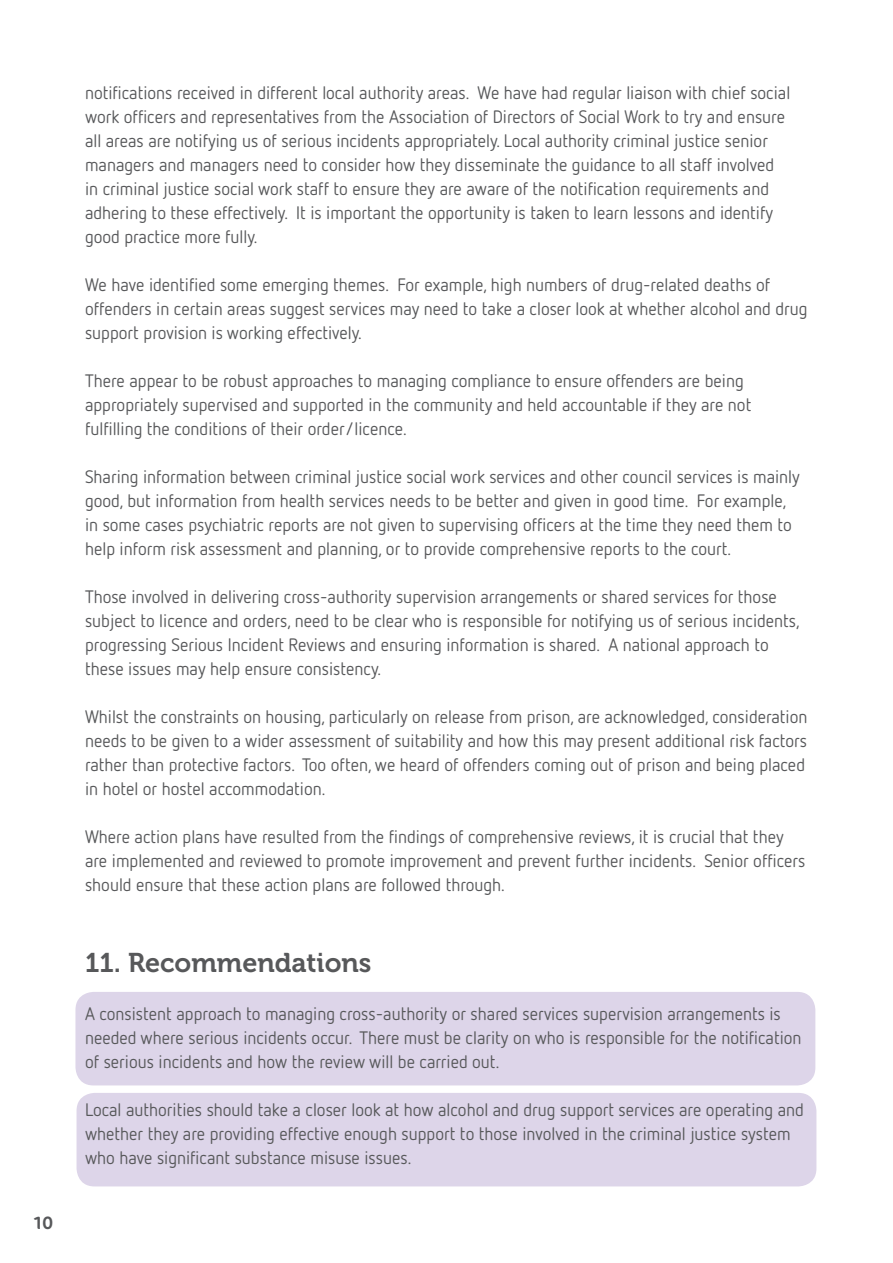
<style>
.page{position:relative;width:893px;height:1263px;background:#fff}
.page>*{position:absolute;margin:0;border:0;box-sizing:border-box;transform-origin:0 0}
.t1{font:27px "Museo 700";color:#57585a}
.t2{font:18px/24px "Netto OT";color:#57585a}
.t3{font:18px "Cocon OT";color:#57585a}
</style>
<div class="page">
<div style="left:75px;top:992px;width:740px;height:93px;background:#ddd5e9;border-radius:18px"></div>
<div style="left:77px;top:1093px;width:739px;height:93px;background:#ddd5e9;border-radius:18px"></div>
<p class="t3" style="left:32px;top:1212px;width:23px">10</p>
<p class="t2" style="left:85px;top:80px;width:707px">notifications received in different local authority areas. We have had regular liaison with chief social work officers and representatives from the Association of Directors of Social Work to try and ensure all areas are notifying us of serious incidents appropriately. Local authority criminal justice senior managers and managers need to consider how they disseminate the guidance to all staff involved in criminal justice social work staff to ensure they are aware of the notification requirements and adhering to these effectively. It is important the opportunity is taken to learn lessons and identify good practice more fully.</p>
<p class="t2" style="left:85px;top:272px;width:724px">We have identified some emerging themes. For example, high numbers of drug-related deaths of offenders in certain areas suggest services may need to take a closer look at whether alcohol and drug support provision is working effectively.</p>
<p class="t2" style="left:85px;top:368px;width:668px">There appear to be robust approaches to managing compliance to ensure offenders are being appropriately supervised and supported in the community and held accountable if they are not fulfilling the conditions of their order/licence.</p>
<p class="t2" style="left:85px;top:464px;width:716px">Sharing information between criminal justice social work services and other council services is mainly good, but information from health services needs to be better and given in good time. For example, in some cases psychiatric reports are not given to supervising officers at the time they need them to help inform risk assessment and planning, or to provide comprehensive reports to the court.</p>
<p class="t2" style="left:85px;top:584px;width:716px">Those involved in delivering cross-authority supervision arrangements or shared services for those subject to licence and orders, need to be clear who is responsible for notifying us of serious incidents, progressing Serious Incident Reviews and ensuring information is shared. A national approach to these issues may help ensure consistency.</p>
<p class="t2" style="left:85px;top:704px;width:724px">Whilst the constraints on housing, particularly on release from prison, are acknowledged, consideration needs to be given to a wider assessment of suitability and how this may present additional risk factors rather than protective factors. Too often, we heard of offenders coming out of prison and being placed in hotel or hostel accommodation.</p>
<p class="t2" style="left:85px;top:824px;width:722px">Where action plans have resulted from the findings of comprehensive reviews, it is crucial that they are implemented and reviewed to promote improvement and prevent further incidents. Senior officers should ensure that these action plans are followed through.</p>
<h1 class="t1" style="left:85px;top:947px;width:288px">11. Recommendations</h1>
<p class="t2" style="left:85px;top:1001px;width:718px">A consistent approach to managing cross-authority or shared services supervision arrangements is needed where serious incidents occur. There must be clarity on who is responsible for the notification of serious incidents and how the review will be carried out.</p>
<p class="t2" style="left:85px;top:1097px;width:720px">Local authorities should take a closer look at how alcohol and drug support services are operating and whether they are providing effective enough support to those involved in the criminal justice system who have significant substance misuse issues.</p>
</div>
